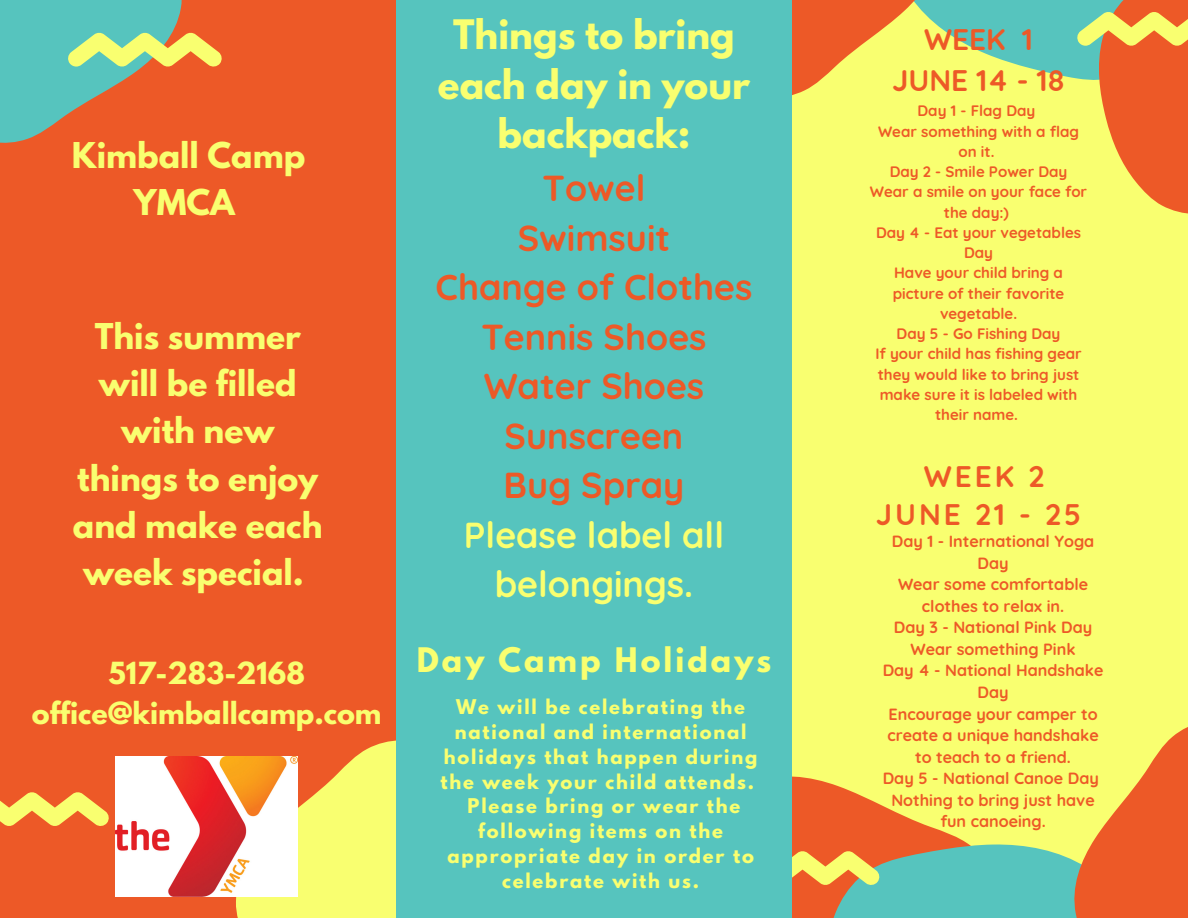
<style>
.page{position:relative;width:1188px;height:918px;background:#f9ff70}
.page>*{position:absolute;margin:0;border:0;box-sizing:border-box;transform-origin:0 0}
.t1{font:700 36px "Quicksand";color:#ed5927}
.t2{font:700 36px/49.5px "League Spartan";color:#f9ff70;text-align:center}
.t3{font:700 36px/49.5px "Quicksand";color:#f9ff70;text-align:center}
.t4{font:700 31.5px/47.2px "League Spartan";color:#f9ff70;text-align:center}
.t5{font:700 30px "League Spartan";letter-spacing:.1em;color:#f9ff70}
.t6{font:700 29.7px "Quicksand";letter-spacing:.05em;color:#ed5927}
.t7{font:700 27px "League Spartan";color:#f9ff70}
.t8{font:700 18px/24.8px "League Spartan";letter-spacing:.1em;color:#f9ff70;text-align:center}
.t9{font:700 16.2px/21.6px "Quicksand";color:#ed5927;text-align:center}
.t10{font:700 15.15px/20.2px "Quicksand";color:#ed5927;text-align:center}
</style>
<div class="page">
<div style="left:0;top:0;width:396px;height:918px;background:#ed5927"></div>
<svg style="left:211px;top:740px;width:185px;height:178px;fill:#f9ff70"></svg>
<svg style="left:792px;top:783px;width:268px;height:135px"></svg>
<svg style="left:792px;top:851px;width:88px;height:34px"></svg>
<svg style="left:1060px;top:727px;width:128px;height:191px"></svg>
<svg style="left:968px;top:0;width:79px;height:73px;fill:#56c4be"></svg>
<svg style="left:792px;top:0;width:176px;height:95px"></svg>
<svg style="left:1047px;top:0;width:141px;height:214px"></svg>
<div style="left:396px;top:0;width:396px;height:918px;background:#56c4be"></div>
<svg style="left:0;top:0;width:222px;height:143px"></svg>
<svg style="left:0;top:792px;width:109px;height:34px"></svg>
<img style="left:116px;top:757px;width:181px;height:139px">
<p class="t4" style="left:72px;top:135px;width:235px">Kimball Camp<br>YMCA</p>
<p class="t4" style="left:73px;top:316px;width:251px">This summer will be filled with new things to enjoy and make each week special.</p>
<p class="t7" style="left:109px;top:659px;width:198px">517-283-2168</p>
<p class="t7" style="left:32px;top:700px;width:351px">office@kimballcamp.com</p>
<p class="t2" style="left:438px;top:15px;width:314px">Things to bring each day in your backpack:</p>
<p class="t1" style="left:543px;top:165px;width:104px">Towel</p>
<p class="t1" style="left:518px;top:215px;width:154px">Swimsuit</p>
<p class="t1" style="left:436px;top:264px;width:318px">Change of Clothes</p>
<p class="t1" style="left:481px;top:314px;width:227px">Tennis Shoes</p>
<p class="t1" style="left:484px;top:363px;width:222px">Water Shoes</p>
<p class="t1" style="left:505px;top:413px;width:180px">Sunscreen</p>
<p class="t1" style="left:504px;top:462px;width:182px">Bug Spray</p>
<p class="t3" style="left:464px;top:509px;width:262px">Please label all belongings.</p>
<p class="t5" style="left:417px;top:645px;width:356px">Day Camp Holidays</p>
<p class="t8" style="left:440px;top:697px;width:319px">We will be celebrating the national and international holidays that happen during the week your child attends.<br>Please bring or wear the following items on the appropriate day in order to celebrate with us.</p>
<p class="t6" style="left:924px;top:20px;width:110px">WEEK 1</p>
<p class="t6" style="left:892px;top:61px;width:174px">JUNE 14 - 18</p>
<p class="t10" style="left:918px;top:101px;width:119px">Day 1 - Flag Day</p>
<p class="t10" style="left:878px;top:121px;width:202px">Wear something with a flag on it.</p>
<p class="t10" style="left:890px;top:161px;width:179px">Day 2 - Smile Power Day</p>
<p class="t10" style="left:870px;top:182px;width:219px">Wear a smile on your face for the day:)</p>
<p class="t10" style="left:876px;top:222px;width:207px">Day 4 - Eat your vegetables<br>Day</p>
<p class="t10" style="left:893px;top:263px;width:173px">Have your child bring a picture of their favorite vegetable.</p>
<p class="t10" style="left:897px;top:323px;width:165px">Day 5 - Go Fishing Day</p>
<p class="t10" style="left:875px;top:344px;width:208px">If your child has fishing gear they would like to bring just make sure it is labeled with their name.</p>
<p class="t6" style="left:924px;top:457px;width:122px">WEEK 2</p>
<p class="t6" style="left:876px;top:495px;width:207px">JUNE 21 - 25</p>
<p class="t9" style="left:892px;top:530px;width:204px">Day 1 - International Yoga<br>Day</p>
<p class="t9" style="left:898px;top:573px;width:192px">Wear some comfortable clothes to relax in.</p>
<p class="t9" style="left:894px;top:616px;width:200px">Day 3 - National Pink Day</p>
<p class="t9" style="left:911px;top:638px;width:166px">Wear something Pink</p>
<p class="t9" style="left:883px;top:660px;width:222px">Day 4 - National Handshake<br>Day</p>
<p class="t9" style="left:887px;top:703px;width:213px">Encourage your camper to create a unique handshake to teach to a friend.</p>
<p class="t9" style="left:883px;top:767px;width:218px">Day 5 - National Canoe Day</p>
<p class="t9" style="left:891px;top:789px;width:205px">Nothing to bring just have fun canoeing.</p>
</div>
